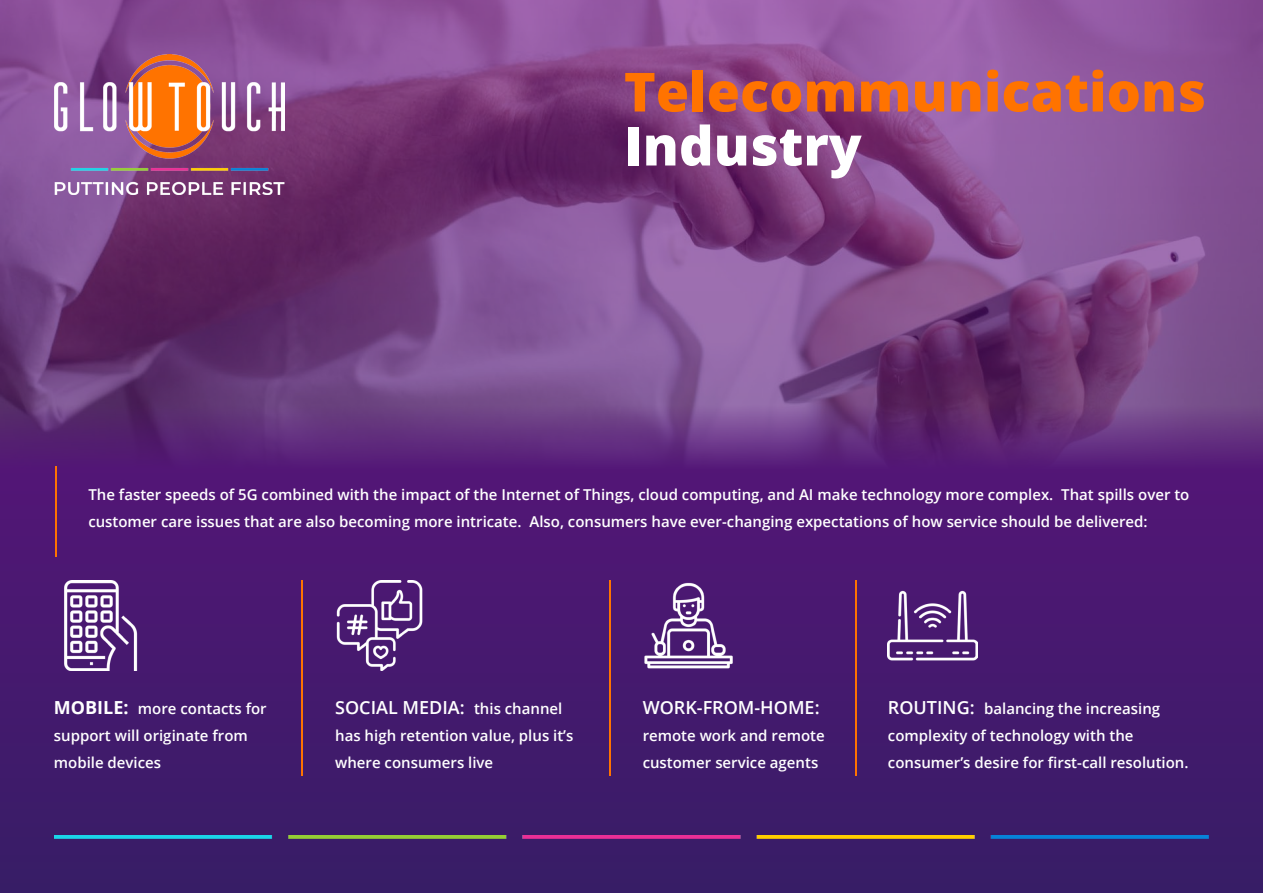
<style>
.page{position:relative;width:1263px;height:893px;background:#421a6d}
.page>*{position:absolute;margin:0;border:0;box-sizing:border-box;transform-origin:0 0}
.t1{font:800 54px "Open Sans";color:#ff7300}
.t2{font:800 54px "Open Sans";color:#fff}
.t3{font:600 18px "Open Sans";color:#fff}
.t4{font:600 15px/27px "Open Sans";color:#fff}
.s1{font-weight:700;font-size:18px}
.s2{font-size:15px}
.s3{font-size:18px}
</style>
<div class="page">
<img style="left:0;top:0;width:1263px;height:534px">
<img style="left:54px;top:835px;width:1155px;height:4px">
<img style="left:54px;top:54px;width:231px;height:141px">
<hr style="left:55px;top:467px;width:2px;height:90px;background:#ff7300">
<hr style="left:301px;top:581px;width:2px;height:195px;background:#ff7300">
<hr style="left:609px;top:581px;width:1px;height:195px;background:#ff7300">
<hr style="left:855px;top:581px;width:1px;height:195px;background:#ff7300">
<img style="left:63px;top:581px;width:75px;height:90px">
<img style="left:336px;top:581px;width:87px;height:90px">
<img style="left:644px;top:582px;width:89px;height:87px">
<img style="left:888px;top:590px;width:90px;height:71px">
<p class="t1" style="left:624px;top:51px;width:584px">Telecommunications</p>
<p class="t2" style="left:624px;top:105px;width:239px">Industry</p>
<p class="t4" style="left:88px;top:481px;width:1102px">The faster speeds of 5G combined with the impact of the Internet of Things, cloud computing, and AI make technology more complex. That spills over to customer care issues that are also becoming more intricate. Also, consumers have ever-changing expectations of how service should be delivered:</p>
<p class="t4" style="left:54px;top:694px;width:214px"><span class="s1">MOBILE:</span> more contacts for</p>
<p class="t4" style="left:54px;top:721px;width:196px">support will originate from</p>
<p class="t4" style="left:54px;top:748px;width:109px">mobile devices</p>
<p class="t3" style="left:335px;top:695px;width:229px">SOCIAL MEDIA: <span class="s2">this channel</span></p>
<p class="t4" style="left:335px;top:721px;width:240px">has high retention value, plus it’s where consumers live</p>
<p class="t3" style="left:643px;top:695px;width:178px">WORK-FROM-HOME:</p>
<p class="t4" style="left:643px;top:721px;width:184px">remote work and remote</p>
<p class="t4" style="left:643px;top:748px;width:177px">customer service agents</p>
<p class="t4" style="left:888px;top:694px;width:274px"><span class="s3">ROUTING:</span> balancing the increasing complexity of technology with the</p>
<p class="t4" style="left:888px;top:748px;width:302px">consumer’s desire for first-call resolution.</p>
</div>
